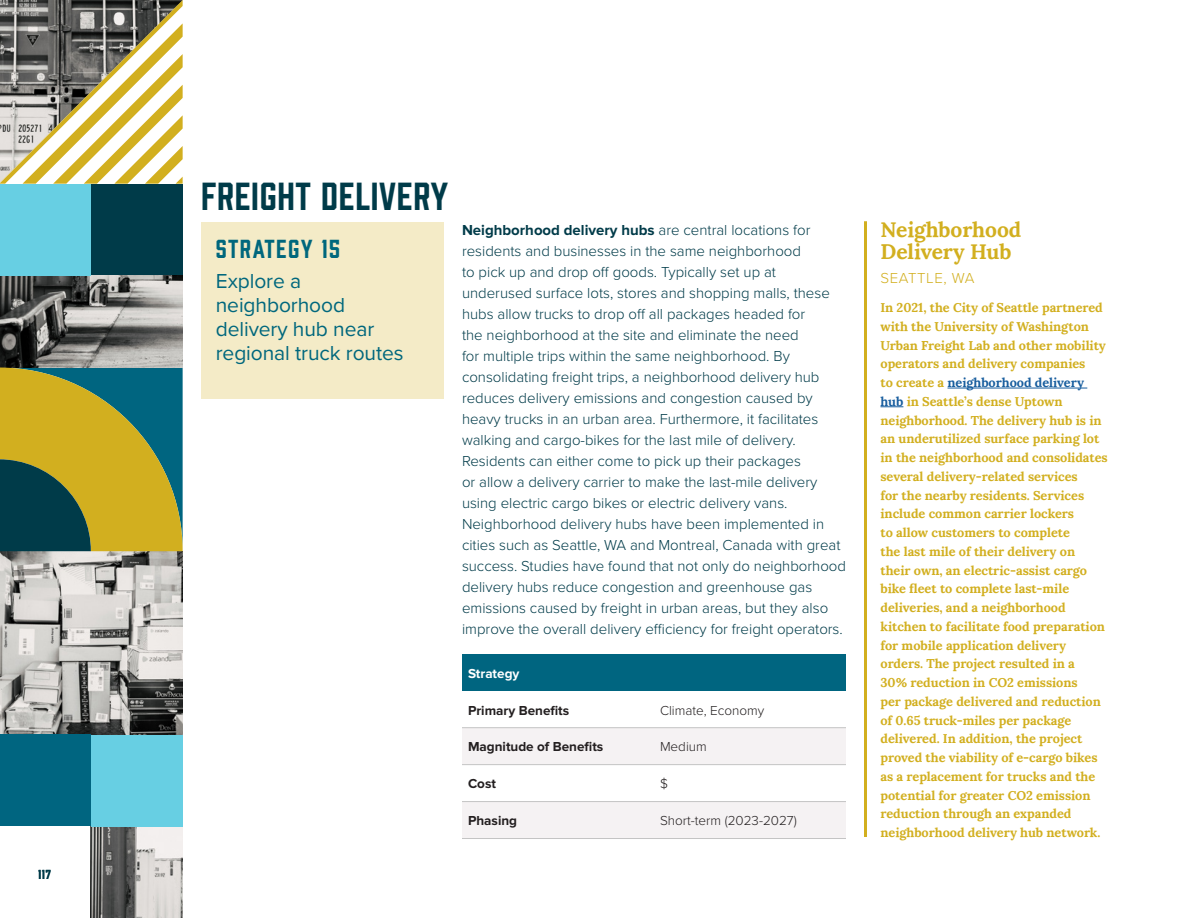
<style>
.page{position:relative;width:1188px;height:918px;background:#fff}
.page>*{position:absolute;margin:0;border:0;box-sizing:border-box;transform-origin:0 0}
.Heading_2{font:36px "Prohibition";letter-spacing:.02em;color:#003b49}
.Text_Box_Title{font:24px "Prohibition";letter-spacing:.06em;color:#00677d}
.Text_Box_Body{font:21px/24px "Proxima Nova";letter-spacing:-.005em;color:#00677d}
.t1{font:700 21px/21.6px "Lora";letter-spacing:-.005em;color:#d2af1f}
.t2{font:300 15px/21px "Proxima Nova";color:#003b49}
.t3{font:300 15px "Proxima Nova";letter-spacing:.04em;color:#d2af1f}
.t4{font:700 13.5px "Proxima Nova";color:#231f20}
.t5{font:300 13.5px "Proxima Nova";color:#231f20}
.t6{font:700 13.5px "Proxima Nova";color:#fff}
.t7{font:700 12.75px/18.8px "Lora";letter-spacing:-.005em;color:#d2af1f}
.t8{font:12px "Prohibition";color:#003b49}
.s1{font-weight:700}
.s2{color:#175d9e}
</style>
<div class="page">
<div style="left:201px;top:223px;width:243px;height:176px;background:#f4ebc7"></div>
<div style="left:462px;top:654px;width:384px;height:37px;background:#006580"></div>
<svg style="left:462px;top:728px;width:384px;height:110px"></svg>
<hr style="left:462px;top:727px;width:192px;height:1px;background:#c4c4c4">
<hr style="left:654px;top:727px;width:192px;height:1px;background:#c4c4c4">
<hr style="left:462px;top:764px;width:192px;height:1px;background:#c4c4c4">
<hr style="left:654px;top:764px;width:192px;height:1px;background:#c4c4c4">
<hr style="left:462px;top:801px;width:192px;height:1px;background:#c4c4c4">
<hr style="left:654px;top:801px;width:192px;height:1px;background:#c4c4c4">
<hr style="left:462px;top:838px;width:192px;height:1px;background:#c4c4c4">
<hr style="left:654px;top:838px;width:192px;height:1px;background:#c4c4c4">
<hr style="left:947px;top:388px;width:140px;height:1px;background:#175d9e">
<svg style="left:880px;top:406px;width:23px;height:1px"></svg>
<hr style="left:864px;top:221px;width:3px;height:616px;background:#d2af1f">
<div style="left:86px;top:184px;width:97px;height:92px;background:#003b49"></div>
<img style="left:0;top:551px;width:183px;height:184px">
<div style="left:0;top:734px;width:91px;height:92px;background:#006580"></div>
<img style="left:0;top:276px;width:183px;height:91px">
<svg style="left:0;top:367px;width:183px;height:184px;background:#7d893d"></svg>
<img style="left:91px;top:827px;width:92px;height:91px">
<div style="left:0;top:184px;width:91px;height:92px;background:#67cfe3"></div>
<div style="left:91px;top:735px;width:92px;height:92px;background:#67cfe3"></div>
<img style="left:0;top:0;width:183px;height:183px">
<p class="t8" style="left:38px;top:866px;width:14px">117</p>
<p class="Heading_2" style="left:201px;top:171px;width:249px">FREIGHT DELIVERY</p>
<p class="Text_Box_Title" style="left:216px;top:232px;width:126px">STRATEGY 15</p>
<p class="Text_Box_Body" style="left:216px;top:268px;width:189px">Explore a neighborhood delivery hub near regional truck routes</p>
<p class="t2" style="left:462px;top:218px;width:386px"><span class="s1">Neighborhood delivery hubs</span> are central locations for residents and businesses in the same neighborhood<br>to pick up and drop off goods. Typically set up at underused surface lots, stores and shopping malls, these hubs allow trucks to drop off all packages headed for<br>the neighborhood at the site and eliminate the need<br>for multiple trips within the same neighborhood. By consolidating freight trips, a neighborhood delivery hub reduces delivery emissions and congestion caused by heavy trucks in an urban area. Furthermore, it facilitates walking and cargo-bikes for the last mile of delivery.<br>Residents can either come to pick up their packages<br>or allow a delivery carrier to make the last-mile delivery using electric cargo bikes or electric delivery vans.<br>Neighborhood delivery hubs have been implemented in cities such as Seattle, WA and Montreal, Canada with great success. Studies have found that not only do neighborhood delivery hubs reduce congestion and greenhouse gas emissions caused by freight in urban areas, but they also improve the overall delivery efficiency for freight operators.</p>
<p class="t6" style="left:468px;top:665px;width:53px">Strategy</p>
<p class="t4" style="left:468px;top:702px;width:103px">Primary Benefits</p>
<p class="t5" style="left:660px;top:700px;width:106px">Climate, Economy</p>
<p class="t4" style="left:468px;top:739px;width:137px">Magnitude of Benefits</p>
<p class="t5" style="left:660px;top:737px;width:48px">Medium</p>
<p class="t4" style="left:468px;top:776px;width:30px">Cost</p>
<p class="t5" style="left:660px;top:774px;width:9px">$</p>
<p class="t4" style="left:468px;top:813px;width:51px">Phasing</p>
<p class="t5" style="left:660px;top:811px;width:138px">Short-term (2023-2027)</p>
<p class="t1" style="left:880px;top:217px;width:142px">Neighborhood<br>Delivery Hub</p>
<p class="t3" style="left:880px;top:267px;width:95px">SEATTLE, WA</p>
<p class="t7" style="left:880px;top:297px;width:229px">In 2021, the City of Seattle partnered with the University of Washington Urban Freight Lab and other mobility operators and delivery companies<br>to create a <span class="s2">neighborhood delivery hub</span> in Seattle’s dense Uptown neighborhood. The delivery hub is in an underutilized surface parking lot in the neighborhood and consolidates several delivery-related services<br>for the nearby residents. Services include common carrier lockers<br>to allow customers to complete<br>the last mile of their delivery on their own, an electric-assist cargo bike fleet to complete last-mile deliveries, and a neighborhood kitchen to facilitate food preparation for mobile application delivery orders. The project resulted in a<br>30% reduction in CO2 emissions<br>per package delivered and reduction of 0.65 truck-miles per package delivered. In addition, the project proved the viability of e-cargo bikes as a replacement for trucks and the potential for greater CO2 emission reduction through an expanded neighborhood delivery hub network.</p>
</div>
